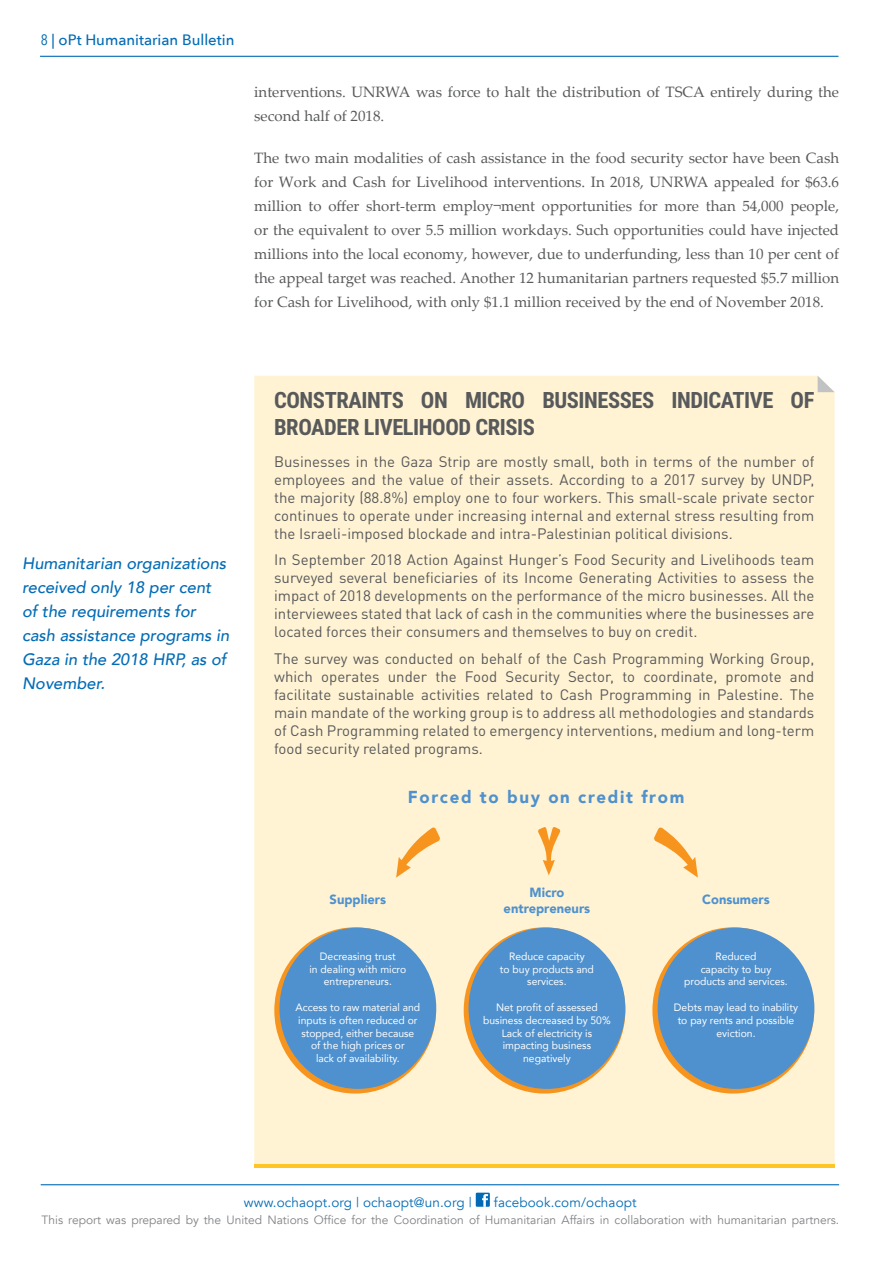
<style>
.page{position:relative;width:893px;height:1263px;background:#fff}
.page>*{position:absolute;margin:0;border:0;box-sizing:border-box;transform-origin:0 0}
.t1{font:700 22.5px/27px "Roboto Condensed";letter-spacing:-.02em;color:#58595b}
.t2{font:900 17.25px "Avenir";letter-spacing:.1em;color:#4f91ce}
.t3{font:italic 500 16.5px/24px "Avenir";color:#036cb6}
.t4{font:15px/18px "DIN Pro";color:#58595b;text-align:justify}
.t5{font:15px/24px "Palatino Linotype";color:#58595b}
.t6{font:500 15px "Avenir Next";color:#036cb6}
.t7{font:13.5px "Avenir";letter-spacing:.01em;color:#036cb6}
.t8{font:900 13.35px/15.9px "Avenir";color:#4f91ce;text-align:center}
.t9{font:12px "Avenir";color:#808285}
.t10{font:10.65px/12.8px "Avenir";color:#fff;text-align:center}
.s1{font-family:"Avenir Next Condensed";font-weight:400}
</style>
<div class="page">
<hr style="left:41px;top:1184px;width:798px;height:1px;background:#036cb6">
<hr style="left:40px;top:56px;width:798px;height:1px;background:#036cb6">
<div style="left:476px;top:1193px;width:14px;height:14px;background:#006ab6"></div>
<svg style="left:482px;top:1194px;width:6px;height:13px"></svg>
<div style="left:254px;top:376px;width:581px;height:788px;background:#fff3d3"></div>
<svg style="left:818px;top:376px;width:17px;height:16px"></svg>
<hr style="left:254px;top:1164px;width:581px;height:4px;background:#ffc425">
<svg style="left:274px;top:927px;width:162px;height:166px"></svg>
<div style="left:279px;top:928px;width:157px;height:161px;background:#4f91ce;border-radius:50%"></div>
<svg style="left:464px;top:927px;width:161px;height:166px"></svg>
<div style="left:469px;top:928px;width:156px;height:161px;background:#4f91ce;border-radius:50%"></div>
<svg style="left:652px;top:927px;width:162px;height:166px"></svg>
<div style="left:658px;top:928px;width:156px;height:161px;background:#4f91ce;border-radius:50%"></div>
<svg style="left:396px;top:827px;width:44px;height:51px"></svg>
<svg style="left:654px;top:827px;width:44px;height:51px"></svg>
<svg style="left:538px;top:827px;width:22px;height:48px"></svg>
<p class="t6" style="left:41px;top:27px;width:195px"><span class="s1">8</span> | oPt Humanitarian Bulletin</p>
<p class="t5" style="left:254px;top:79px;width:586px">interventions. UNRWA was force to halt the distribution of TSCA entirely during the second half of 2018.</p>
<p class="t5" style="left:254px;top:145px;width:586px;text-align:justify">The two main modalities of cash assistance in the food security sector have been Cash for Work and Cash for Livelihood interventions. In 2018, UNRWA appealed for $63.6 million to offer short-term employ¬ment opportunities for more than 54,000 people, or the equivalent to over 5.5 million workdays. Such opportunities could have injected millions into the local economy, however, due to underfunding, less than 10 per cent of the appeal target was reached. Another 12 humanitarian partners requested $5.7 million for Cash for Livelihood, with only $1.1 million received by the end of November 2018.</p>
<p class="t3" style="left:22px;top:551px;width:209px">Humanitarian organizations received only 18 per cent of the requirements for cash assistance programs in<br>Gaza in the 2018 HRP, as of<br>November.</p>
<h1 class="t1" style="left:274px;top:386px;width:542px">CONSTRAINTS ON MICRO BUSINESSES INDICATIVE OF<br>BROADER LIVELIHOOD CRISIS</h1>
<p class="t4" style="left:274px;top:451px;width:542px">Businesses in the Gaza Strip are mostly small, both in terms of the number of employees and the value of their assets. According to a 2017 survey by UNDP, the majority (88.8%) employ one to four workers. This small-scale private sector continues to operate under increasing internal and external stress resulting from the Israeli-imposed blockade and intra-Palestinian political divisions.</p>
<p class="t4" style="left:274px;top:549px;width:542px">In September 2018 Action Against Hunger’s Food Security and Livelihoods team surveyed several beneficiaries of its Income Generating Activities to assess the impact of 2018 developments on the performance of the micro businesses. All the interviewees stated that lack of cash in the communities where the businesses are located forces their consumers and themselves to buy on credit.</p>
<p class="t4" style="left:274px;top:648px;width:542px">The survey was conducted on behalf of the Cash Programming Working Group, which operates under the Food Security Sector, to coordinate, promote and facilitate sustainable activities related to Cash Programming in Palestine. The main mandate of the working group is to address all methodologies and standards of Cash Programming related to emergency interventions, medium and long-term food security related programs.</p>
<p class="t2" style="left:408px;top:782px;width:278px">Forced to buy on credit from</p>
<p class="t8" style="left:330px;top:891px;width:58px">Suppliers</p>
<p class="t10" style="left:309px;top:949px;width:98px">Decreasing trust<br>in dealing with micro entrepreneurs.</p>
<p class="t10" style="left:295px;top:1000px;width:126px">Access to raw material and inputs is often reduced or stopped, either because of the high prices or<br>lack of availability.</p>
<p class="t8" style="left:504px;top:884px;width:88px">Micro entrepreneurs</p>
<p class="t10" style="left:500px;top:949px;width:95px">Reduce capacity<br>to buy products and services.</p>
<p class="t10" style="left:483px;top:1000px;width:129px">Net profit of assessed business decreased by 50%<br>Lack of electricity is impacting business negatively</p>
<p class="t8" style="left:702px;top:891px;width:69px">Consumers</p>
<p class="t10" style="left:684px;top:949px;width:105px">Reduced<br>capacity to buy products and services.</p>
<p class="t10" style="left:674px;top:1000px;width:126px">Debts may lead to inability to pay rents and possible eviction.</p>
<p class="t7" style="left:244px;top:1194px;width:229px">www.ochaopt.org | ochaopt@un.org |</p>
<p class="t7" style="left:494px;top:1194px;width:144px">facebook.com/ochaopt</p>
<p class="t9" style="left:42px;top:1213px;width:799px">This report was prepared by the United Nations Office for the Coordination of Humanitarian Affairs in collaboration with humanitarian partners.</p>
</div>
